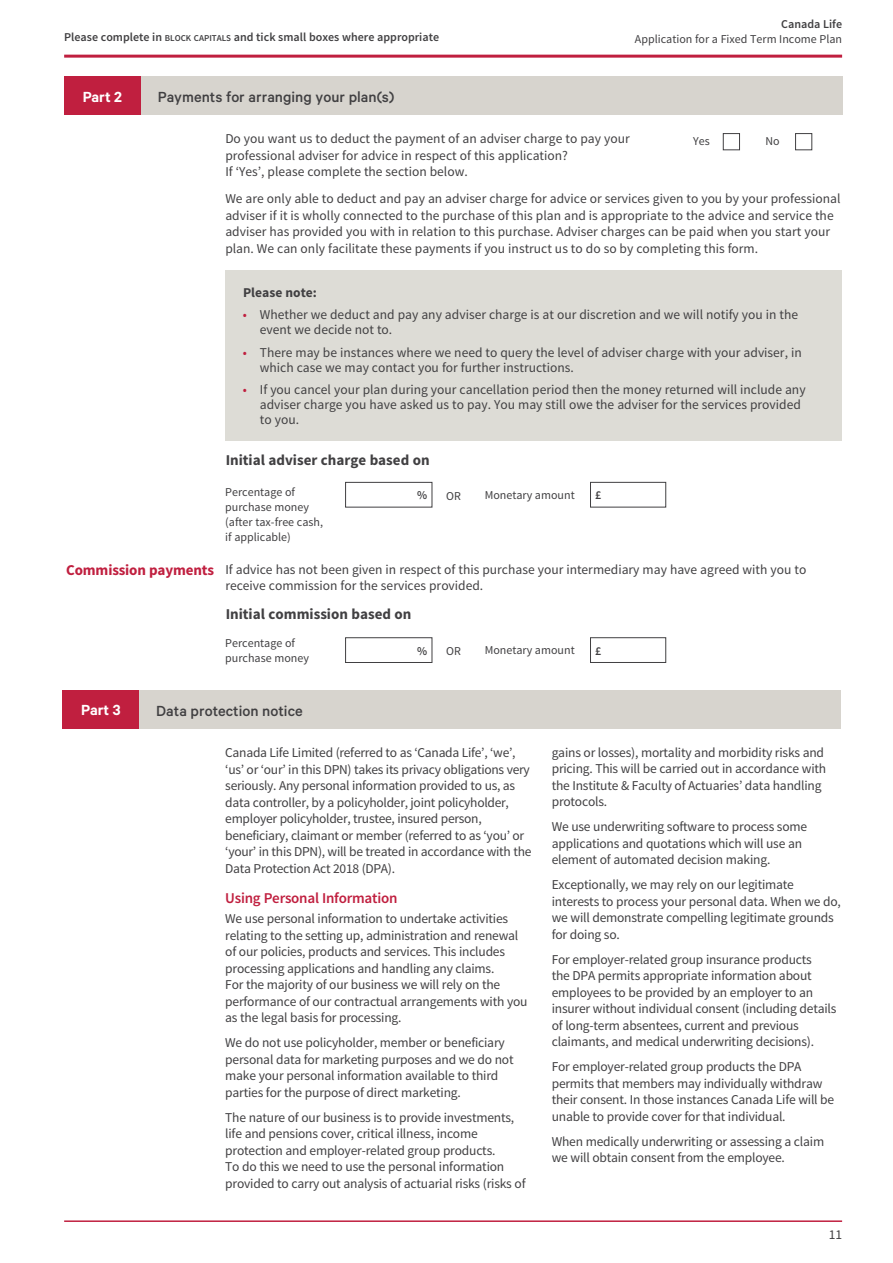
<style>
.page{position:relative;width:893px;height:1263px;background:#fff}
.page>*{position:absolute;margin:0;border:0;box-sizing:border-box;transform-origin:0 0}
.t1{font:500 16.5px "Calibre";color:#414042}
.t2{font:600 16.5px "Calibre";color:#fff}
.t3{font:700 15px "Source Sans Pro";color:#414042}
.t4{font:600 15px "Source Sans Pro";letter-spacing:-.015em;color:#c01f3f}
.t5{font:13.5px/16.5px "Source Sans Pro";letter-spacing:-.015em;color:#414042}
.t6{font:700 13.5px "Source Sans Pro";color:#414042}
.t7{font:12px/15px "Source Sans Pro";color:#414042}
.t8{font:600 12px "Source Sans Pro";color:#414042}
.s1{font-size:9px}
.s2{color:#c01f3f}
.s3{font-weight:700;font-size:15px;color:#c01f3f}
</style>
<div class="page">
<div style="left:795px;top:133px;width:17px;height:17px;border:1px solid #414042"></div>
<div style="left:723px;top:133px;width:17px;height:17px;border:1px solid #414042"></div>
<div style="left:225px;top:271px;width:617px;height:170px;background:#dddcd6"></div>
<div style="left:345px;top:482px;width:87px;height:25px;border:1px solid #414042"></div>
<div style="left:345px;top:637px;width:87px;height:26px;border:1px solid #414042"></div>
<div style="left:590px;top:482px;width:76px;height:25px;border:1px solid #414042"></div>
<div style="left:590px;top:637px;width:76px;height:26px;border:1px solid #414042"></div>
<hr style="left:64px;top:1220px;width:778px;height:2px;background:#c01f3f">
<div style="left:64px;top:77px;width:778px;height:38px;background:#d7d4ce"></div>
<div style="left:64px;top:77px;width:77px;height:38px;background:#c01f3f"></div>
<hr style="left:64px;top:55px;width:778px;height:3px;background:#c01f3f">
<div style="left:63px;top:690px;width:778px;height:39px;background:#d7d4ce"></div>
<div style="left:63px;top:690px;width:76px;height:39px;background:#c01f3f"></div>
<p class="t8" style="left:64px;top:29px;width:376px">Please complete in <span class="s1">BLOCK CAPITALS</span> and tick small boxes where appropriate</p>
<p class="t2" style="left:83px;top:87px;width:41px">Part 2</p>
<p class="t1" style="left:158px;top:87px;width:238px">Payments for arranging your plan(s)</p>
<p class="t8" style="left:781px;top:17px;width:62px">Canada Life</p>
<p class="t7" style="left:635px;top:32px;width:209px">Application for a Fixed Term Income Plan</p>
<p class="t5" style="left:225px;top:131px;width:406px">Do you want us to deduct the payment of an adviser charge to pay your</p>
<p class="t7" style="left:693px;top:134px;width:18px">Yes</p>
<p class="t7" style="left:765px;top:134px;width:16px">No</p>
<p class="t5" style="left:225px;top:147px;width:344px">professional adviser for advice in respect of this application?<br>If ‘Yes’, please complete the section below.</p>
<p class="t5" style="left:225px;top:190px;width:617px">We are only able to deduct and pay an adviser charge for advice or services given to you by your professional adviser if it is wholly connected to the purchase of this plan and is appropriate to the advice and service the adviser has provided you with in relation to this purchase. Adviser charges can be paid when you start your plan. We can only facilitate these payments if you instruct us to do so by completing this form.</p>
<p class="t6" style="left:243px;top:284px;width:75px">Please note:</p>
<p class="t5" style="left:260px;top:308px;width:540px;line-height:15px;text-indent:-17px"><span class="s2">•</span> Whether we deduct and pay any adviser charge is at our discretion and we will notify you in the event we decide not to.</p>
<p class="t5" style="left:260px;top:345px;width:543px;line-height:15px;text-indent:-17px"><span class="s2">•</span> There may be instances where we need to query the level of adviser charge with your adviser, in which case we may contact you for further instructions.</p>
<p class="t5" style="left:260px;top:383px;width:547px;line-height:15px;text-indent:-17px"><span class="s2">•</span> If you cancel your plan during your cancellation period then the money returned will include any adviser charge you have asked us to pay. You may still owe the adviser for the services provided to you.</p>
<p class="t3" style="left:226px;top:451px;width:205px">Initial adviser charge based on</p>
<p class="t7" style="left:225px;top:484px;width:99px">Percentage of purchase money (after tax-free cash, if applicable)</p>
<p class="t8" style="left:417px;top:488px;width:12px">%</p>
<p class="t7" style="left:446px;top:489px;width:16px">OR</p>
<p class="t7" style="left:485px;top:487px;width:92px">Monetary amount</p>
<p class="t8" style="left:595px;top:488px;width:8px">£</p>
<p class="t5" style="left:225px;top:561px;width:582px;text-indent:-159px"><span class="s3">Commission payments</span> If advice has not been given in respect of this purchase your intermediary may have agreed with you to receive commission for the services provided.</p>
<p class="t3" style="left:226px;top:604px;width:187px">Initial commission based on</p>
<p class="t7" style="left:225px;top:635px;width:85px">Percentage of purchase money</p>
<p class="t2" style="left:81px;top:700px;width:41px">Part 3</p>
<p class="t1" style="left:156px;top:701px;width:148px">Data protection notice</p>
<p class="t8" style="left:417px;top:643px;width:12px">%</p>
<p class="t7" style="left:446px;top:644px;width:16px">OR</p>
<p class="t7" style="left:485px;top:643px;width:92px">Monetary amount</p>
<p class="t8" style="left:595px;top:643px;width:8px">£</p>
<p class="t5" style="left:225px;top:745px;width:308px">Canada Life Limited (referred to as ‘Canada Life’, ‘we’, ‘us’ or ‘our’ in this DPN) takes its privacy obligations very seriously. Any personal information provided to us, as data controller, by a policyholder, joint policyholder, employer policyholder, trustee, insured person, beneficiary, claimant or member (referred to as ‘you’ or ‘your’ in this DPN), will be treated in accordance with the Data Protection Act 2018 (DPA).</p>
<p class="t4" style="left:225px;top:888px;width:174px">Using Personal Information</p>
<p class="t5" style="left:225px;top:911px;width:304px">We use personal information to undertake activities relating to the setting up, administration and renewal of our policies, products and services. This includes processing applications and handling any claims.<br>For the majority of our business we will rely on the performance of our contractual arrangements with you as the legal basis for processing.</p>
<p class="t5" style="left:225px;top:1035px;width:290px">We do not use policyholder, member or beneficiary personal data for marketing purposes and we do not make your personal information available to third parties for the purpose of direct marketing.</p>
<p class="t5" style="left:225px;top:1109px;width:302px">The nature of our business is to provide investments, life and pensions cover, critical illness, income protection and employer-related group products.<br>To do this we need to use the personal information provided to carry out analysis of actuarial risks (risks of</p>
<p class="t5" style="left:552px;top:744px;width:276px">gains or losses), mortality and morbidity risks and pricing. This will be carried out in accordance with the Institute &amp; Faculty of Actuaries’ data handling protocols.</p>
<p class="t5" style="left:552px;top:818px;width:257px">We use underwriting software to process some applications and quotations which will use an element of automated decision making.</p>
<p class="t5" style="left:552px;top:876px;width:291px">Exceptionally, we may rely on our legitimate interests to process your personal data. When we do, we will demonstrate compelling legitimate grounds for doing so.</p>
<p class="t5" style="left:552px;top:951px;width:286px">For employer-related group insurance products<br>the DPA permits appropriate information about employees to be provided by an employer to an insurer without individual consent (including details of long-term absentees, current and previous claimants, and medical underwriting decisions).</p>
<p class="t5" style="left:552px;top:1058px;width:284px">For employer-related group products the DPA permits that members may individually withdraw their consent. In those instances Canada Life will be unable to provide cover for that individual.</p>
<p class="t5" style="left:552px;top:1133px;width:274px">When medically underwriting or assessing a claim we will obtain consent from the employee.</p>
<p class="t5" style="left:829px;top:1227px;width:15px">11</p>
</div>
